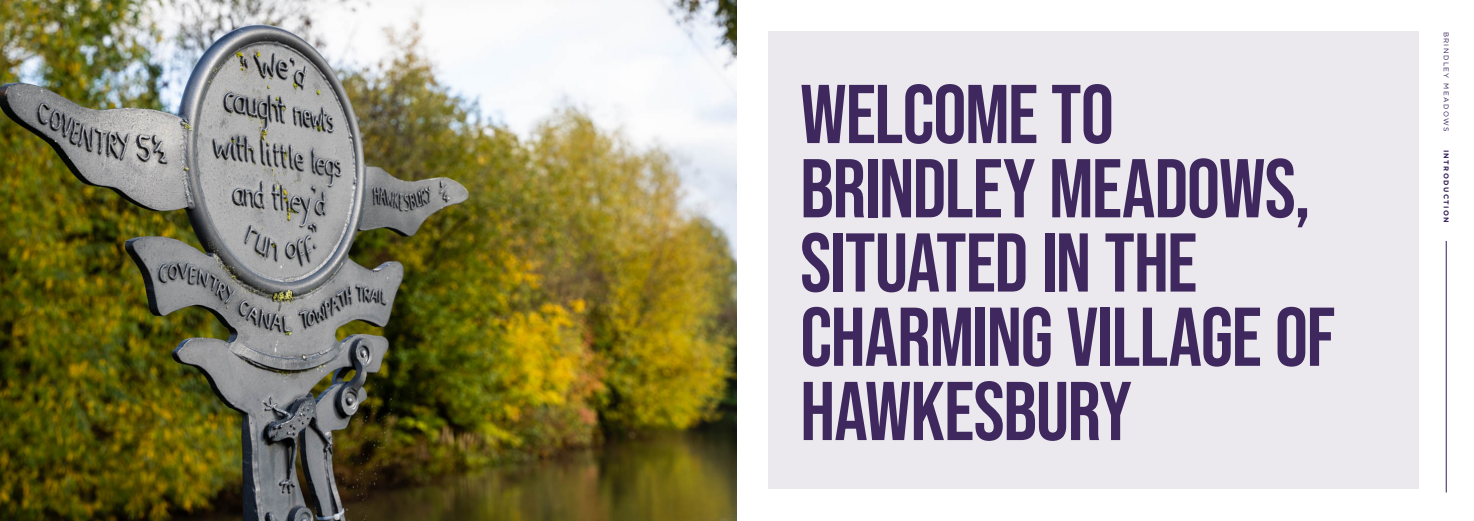
<style>
.page{position:relative;width:1474px;height:521px;background:#fff}
.page>*{position:absolute;margin:0;border:0;box-sizing:border-box;transform-origin:0 0}
.t1{font:700 83.12px/74.2px "Bebas Neue Pro";letter-spacing:-.015em;color:#3f285e}
.t2{font:7px "Gotham";letter-spacing:.2em;color:#351d57}
.t3{font:700 7px "Gotham";color:#351d57}
</style>
<div class="page">
<div style="left:768px;top:32px;width:651px;height:457px;background:#ebe8ee"></div>
<img style="left:0;top:0;width:737px;height:521px">
<hr style="left:1445px;top:241px;width:1px;height:251px;background:#351d57">
<p class="t1" style="left:800px;top:76px;width:315px">WELCOME TO<br>BRINDLEY</p>
<p class="t1" style="left:1048px;top:150px;width:78px">MEADOWS</p>
<p class="t1" style="left:1294px;top:150px;width:18px">,</p>
<p class="t1" style="left:800px;top:225px;width:536px">SITUATED IN THE<br>CHARMING VILLAGE OF<br>HAWKESBURY</p>
<p class="t2" style="left:1450px;top:32px;width:101px;rotate:90deg">Bri ndley Meadows</p>
<p class="t3" style="left:1450px;top:150px;width:73px;rotate:90deg">Introduction</p>
</div>
